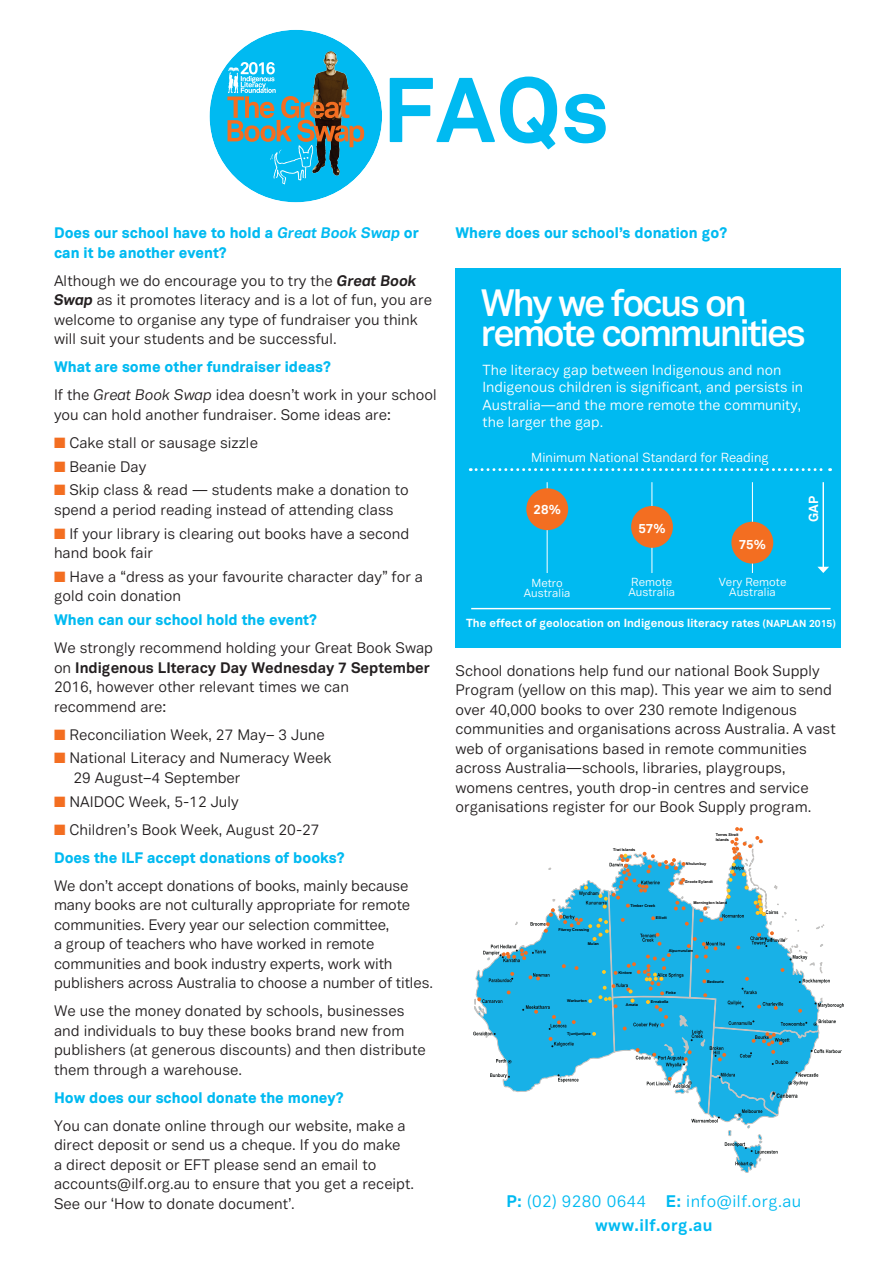
<style>
.page{position:relative;width:893px;height:1263px;background:#fff}
.page>*{position:absolute;margin:0;border:0;box-sizing:border-box;transform-origin:0 0}
.t1{font:700 90.15px "Vaud Display";color:#00baf1}
.t2{font:600 37.5px/30.3px "Vaud Display";letter-spacing:-.06em;color:#fff}
.t3{font:16.5px/24px "Vaud Display";letter-spacing:.025em;color:#00baf1;text-align:center}
.t4{font:15px/19.5px "Vaud Display";color:#231f20}
.t5{font:900 15px/28px "Vaud Display";color:#00baf1}
.t6{font:14.4px/17.2px "Vaud Display";color:#fff}
.t7{font:12.9px "Vaud Display";color:#fff}
.t8{font:700 12.9px "Vaud Display";color:#fff}
.t9{font:700 11.55px "Vaud Display";color:#fff}
.t10{font:11.55px/10.1px "Vaud Display";color:#fff;text-align:center}
.t11{font:700 3.9px/4.7px "Arial";color:#000001}
.s1{font-weight:700;font-style:italic}
.s2{font-weight:400;color:#231f20}
.s3{font-weight:400;font-style:italic;color:#231f20}
.s4{color:#f36e21}
.s5{font-weight:700}
.s6{font-size:10.05px}
</style>
<div class="page">
<div style="left:210px;top:30px;width:172px;height:172px;background:#00baf1;border-radius:50%"></div>
<img style="left:323px;top:44px;width:51px;height:125px">
<svg style="left:227px;top:62px;width:137px;height:123px"></svg>
<svg style="left:692px;top:1098px;width:91px;height:75px"></svg>
<svg style="left:691px;top:1116px;width:29px;height:6px"></svg>
<svg style="left:738px;top:1109px;width:24px;height:8px"></svg>
<svg style="left:735px;top:1162px;width:18px;height:4px"></svg>
<svg style="left:725px;top:1142px;width:53px;height:11px"></svg>
<svg style="left:473px;top:827px;width:371px;height:271px"></svg>
<div style="left:455px;top:268px;width:386px;height:379px;background:#00baf1"></div>
<svg style="left:470px;top:468px;width:361px;height:3px"></svg>
<hr style="left:471px;top:608px;width:359px;height:1px;background:#fff">
<hr style="left:547px;top:482px;width:1px;height:91px;background:#fff">
<hr style="left:652px;top:482px;width:1px;height:91px;background:#fff">
<hr style="left:752px;top:482px;width:1px;height:91px;background:#fff">
<div style="left:631px;top:506px;width:42px;height:42px;background:#f36e21;border-radius:50%"></div>
<div style="left:526px;top:488px;width:42px;height:42px;background:#f36e21;border-radius:50%"></div>
<div style="left:731px;top:522px;width:42px;height:42px;background:#f36e21;border-radius:50%"></div>
<hr style="left:822px;top:482px;width:2px;height:85px;background:#fff">
<svg style="left:817px;top:567px;width:12px;height:6px"></svg>
<h1 class="t1" style="left:383px;top:55px;width:228px">FAQs</h1>
<p class="t5" style="left:54px;top:223px;width:366px;line-height:19.5px">Does our school have to hold a <span class="s1">Great Book Swap</span> or can it be another event?</p>
<p class="t4" style="left:54px;top:271px;width:380px">Although we do encourage you to try the <span class="s1">Great Book Swap</span> as it promotes literacy and is a lot of fun, you are welcome to organise any type of fundraiser you think will suit your students and be successful.</p>
<p class="t5" style="left:54px;top:353px;width:384px">What are some other fundraiser ideas?<br><span class="s2">If the</span> <span class="s3">Great Book Swap</span> <span class="s2">idea doesn’t work in your school</span></p>
<p class="t4" style="left:54px;top:405px;width:338px">you can hold another fundraiser. Some ideas are:</p>
<p class="t4" style="left:54px;top:433px;width:206px"><span class="s4">■</span> Cake stall or sausage sizzle</p>
<p class="t4" style="left:54px;top:456px;width:94px"><span class="s4">■</span> Beanie Day</p>
<p class="t4" style="left:54px;top:480px;width:356px"><span class="s4">■</span> Skip class &amp; read — students make a donation to spend a period reading instead of attending class</p>
<p class="t4" style="left:54px;top:523px;width:357px"><span class="s4">■</span> If your library is clearing out books have a second hand book fair</p>
<p class="t4" style="left:54px;top:567px;width:371px"><span class="s4">■</span> Have a “dress as your favourite character day” for a gold coin donation</p>
<p class="t5" style="left:54px;top:605px;width:264px">When can our school hold the event?</p>
<p class="t4" style="left:54px;top:638px;width:381px">We strongly recommend holding your Great Book Swap on <span class="s5">Indigenous LIteracy Day Wednesday 7 September </span>2016, however other relevant times we can recommend are:</p>
<p class="t4" style="left:54px;top:724px;width:272px"><span class="s4">■</span> Reconciliation Week, 27 May– 3 June</p>
<p class="t4" style="left:74px;top:748px;width:259px;text-indent:-20px"><span class="s4">■</span> National Literacy and Numeracy Week<br>29 August–4 September</p>
<p class="t4" style="left:54px;top:791px;width:186px"><span class="s4">■</span> NAIDOC Week, 5-12 July</p>
<p class="t5" style="left:54px;top:815px;width:292px"><span class="s4">■</span> <span class="s2">Children’s Book Week, August 20-27<br></span>Does the ILF accept donations of books?</p>
<p class="t4" style="left:54px;top:875px;width:380px">We don’t accept donations of books, mainly because many books are not culturally appropriate for remote communities. Every year our selection committee,<br>a group of teachers who have worked in remote communities and book industry experts, work with publishers across Australia to choose a number of titles.</p>
<p class="t4" style="left:54px;top:1001px;width:373px">We use the money donated by schools, businesses and individuals to buy these books brand new from publishers (at generous discounts) and then distribute them through a warehouse.</p>
<p class="t5" style="left:54px;top:1083px;width:291px">How does our school donate the money?</p>
<p class="t4" style="left:54px;top:1115px;width:362px">You can donate online through our website, make a direct deposit or send us a cheque. If you do make<br>a direct deposit or EFT please send an email to accounts@ilf.org.au to ensure that you get a receipt.<br>See our ‘How to donate document’.</p>
<p class="t5" style="left:455px;top:219px;width:273px">Where does our school’s donation go?</p>
<h2 class="t2" style="left:481px;top:288px;width:326px">Why we focus on remote communities</h2>
<p class="t6" style="left:483px;top:361px;width:322px">The literacy gap between Indigenous and non Indigenous children is significant, and persists in Australia—and the more remote the community, the larger the gap.</p>
<p class="t7" style="left:531px;top:449px;width:239px">Minimum National Standard for Reading</p>
<p class="t8" style="left:534px;top:501px;width:29px">28%</p>
<p class="t8" style="left:638px;top:520px;width:29px">57%</p>
<p class="t8" style="left:739px;top:536px;width:29px">75%</p>
<p class="t10" style="left:524px;top:578px;width:48px">Metro<br>Australia</p>
<p class="t10" style="left:628px;top:577px;width:48px;text-align:left">Remote<br>Australia</p>
<p class="t10" style="left:719px;top:577px;width:69px">Very Remote<br>Australia</p>
<p class="t8" style="left:806px;top:522px;width:27px;rotate:-90deg">GAP</p>
<p class="t9" style="left:466px;top:616px;width:371px">The effect of geolocation on Indigenous literacy rates <span class="s6">(NAPLAN 2015)</span></p>
<p class="t4" style="left:455px;top:661px;width:382px">School donations help fund our national Book Supply Program (yellow on this map). This year we aim to send over 40,000 books to over 230 remote Indigenous communities and organisations across Australia. A vast web of organisations based in remote communities across Australia—schools, libraries, playgroups, womens centres, youth drop-in centres and service organisations register for our Book Supply program.</p>
<p class="t11" style="left:558px;top:928px;width:32px">Fitzroy Crossing</p>
<p class="t11" style="left:588px;top:941px;width:13px">Mulan</p>
<p class="t11" style="left:567px;top:999px;width:21px">Warburton</p>
<p class="t11" style="left:567px;top:1031px;width:25px">Tjuntjuntjara</p>
<p class="t11" style="left:613px;top:848px;width:23px">Tiwi Islands</p>
<p class="t11" style="left:630px;top:904px;width:26px">Timber Creek</p>
<p class="t11" style="left:656px;top:916px;width:12px">Elliott</p>
<p class="t11" style="left:686px;top:861px;width:22px">Nhulunbuy</p>
<p class="t11" style="left:716px;top:832px;width:24px">Torres Strait<br>Islands</p>
<p class="t11" style="left:685px;top:879px;width:29px">Groote Eylandt</p>
<p class="t11" style="left:693px;top:900px;width:35px">Mornington Island</p>
<p class="t11" style="left:618px;top:971px;width:15px">Kintore</p>
<p class="t11" style="left:626px;top:1003px;width:13px">Amata</p>
<p class="t11" style="left:669px;top:948px;width:26px">Alpurrurulam</p>
<p class="t11" style="left:666px;top:991px;width:12px">Finke</p>
<p class="t11" style="left:651px;top:1000px;width:19px">Ernabella</p>
<p class="t11" style="left:707px;top:979px;width:18px">Bedourie</p>
<p class="t3" style="left:506px;top:1189px;width:296px"><span class="s5">P:</span> (02) 9280 0644 <span class="s5">E:</span> info@ilf.org.au <span class="s5">www.ilf.org.au</span></p>
</div>
